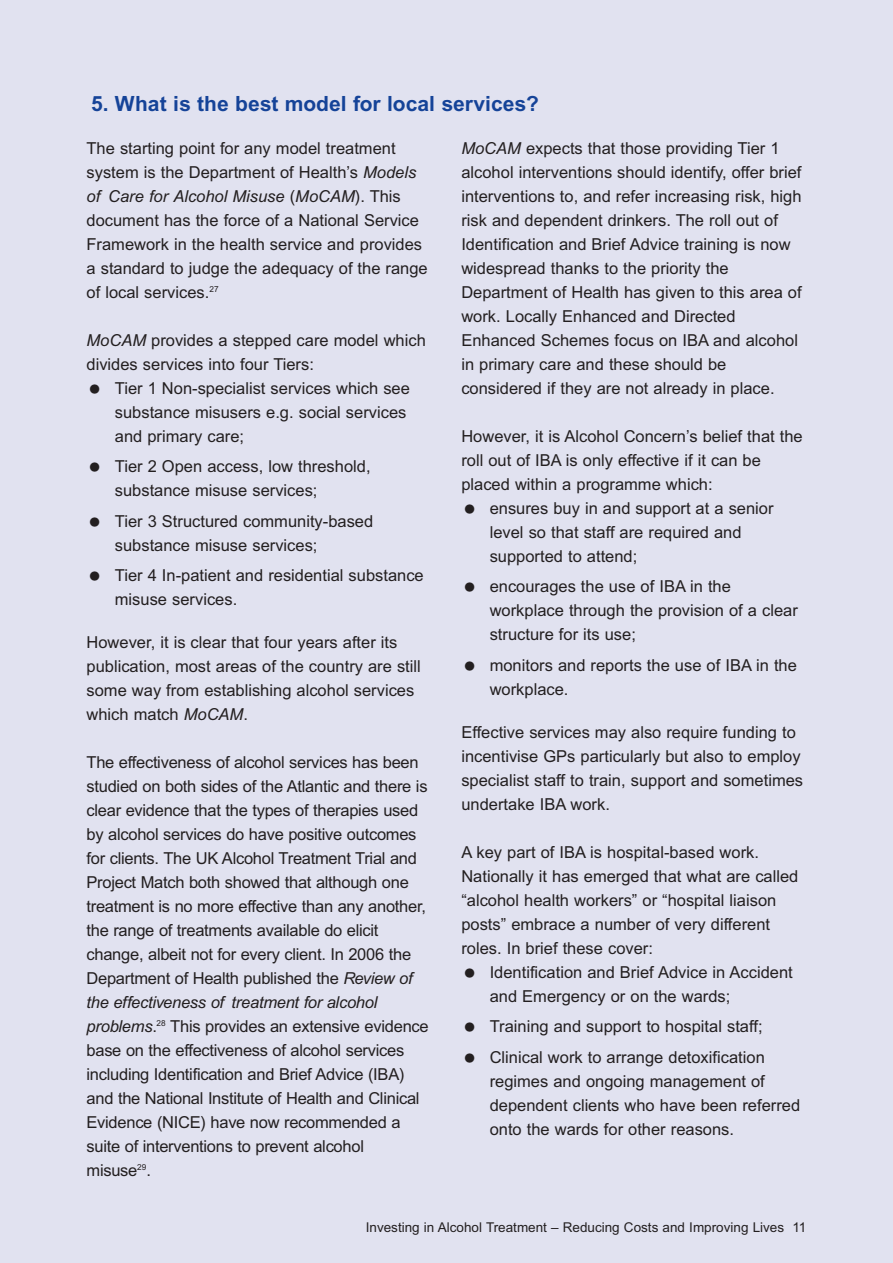
<style>
.page{position:relative;width:893px;height:1263px;background:#e1e2f0}
.page>*{position:absolute;margin:0;border:0;box-sizing:border-box;transform-origin:0 0}
.t1{font:700 21px "Arial SFMT";color:#154398}
.t2{font:16.5px/24px "Arial";color:#231f20}
.t3{font:italic 16.5px "Arial SFMT";letter-spacing:-.015em;color:#231f20}
.t4{font:13.5px "Arial";color:#231f20}
.s1{font-family:"Arial SFMT";font-style:italic}
.s2{font-family:"Arial";font-style:normal}
</style>
<div class="page">
<p class="t1" style="left:91px;top:96px;width:449px">5. What is the best model for local services?</p>
<p class="t2" style="left:87px;top:136px;width:331px">The starting point for any model treatment system is the Department of Health’s <span class="s1">Models</span></p>
<p class="t3" style="left:87px;top:190px;width:316px">of Care for Alcohol Misuse <span class="s2">(</span>MoCAM<span class="s2">). This</span></p>
<p class="t2" style="left:87px;top:208px;width:343px">document has the force of a National Service Framework in the health service and provides a standard to judge the adequacy of the range of local services.<sup>27</sup></p>
<p class="t2" style="left:87px;top:328px;width:341px"><span class="s1">MoCAM</span> provides a stepped care model which divides services into four Tiers:</p>
<p class="t2" style="left:115px;top:376px;width:297px">Tier 1 Non-specialist services which see substance misusers e.g. social services and primary care;</p>
<p class="t2" style="left:115px;top:455px;width:257px">Tier 2 Open access, low threshold, substance misuse services;</p>
<p class="t2" style="left:115px;top:509px;width:260px">Tier 3 Structured community-based substance misuse services;</p>
<p class="t2" style="left:115px;top:563px;width:310px">Tier 4 In-patient and residential substance misuse services.</p>
<p class="t2" style="left:87px;top:630px;width:336px">However, it is clear that four years after its publication, most areas of the country are still some way from establishing alcohol services which match <span class="s1">MoCAM</span>.</p>
<p class="t2" style="left:87px;top:750px;width:343px">The effectiveness of alcohol services has been studied on both sides of the Atlantic and there is clear evidence that the types of therapies used by alcohol services do have positive outcomes for clients. The UK Alcohol Treatment Trial and Project Match both showed that although one treatment is no more effective than any another, the range of treatments available do elicit change, albeit not for every client. In 2006 the Department of Health published the <span class="s1">Review of</span></p>
<p class="t3" style="left:87px;top:996px;width:292px">the effectiveness of treatment for alcohol</p>
<p class="t2" style="left:87px;top:1014px;width:344px"><span class="s1">problems</span>.<sup>28</sup> This provides an extensive evidence base on the effectiveness of alcohol services including Identification and Brief Advice (IBA) and the National Institute of Health and Clinical Evidence (NICE) have now recommended a suite of interventions to prevent alcohol misuse<sup>29</sup>.</p>
<p class="t2" style="left:461px;top:136px;width:342px"><span class="s1">MoCAM</span> expects that those providing Tier 1 alcohol interventions should identify, offer brief interventions to, and refer increasing risk, high risk and dependent drinkers. The roll out of Identification and Brief Advice training is now widespread thanks to the priority the Department of Health has given to this area of work. Locally Enhanced and Directed Enhanced Schemes focus on IBA and alcohol in primary care and these should be considered if they are not already in place.</p>
<p class="t2" style="left:461px;top:424px;width:343px">However, it is Alcohol Concern’s belief that the</p>
<p class="t2" style="left:461px;top:448px;width:301px">roll out of IBA is only effective if it can be</p>
<p class="t2" style="left:461px;top:472px;width:253px">placed within a programme which:</p>
<p class="t2" style="left:490px;top:496px;width:285px">ensures buy in and support at a senior</p>
<p class="t2" style="left:490px;top:520px;width:253px">level so that staff are required and</p>
<p class="t2" style="left:490px;top:544px;width:149px">supported to attend;</p>
<p class="t2" style="left:490px;top:575px;width:310px">encourages the use of IBA in the workplace through the provision of a clear structure for its use;</p>
<p class="t2" style="left:490px;top:653px;width:309px">monitors and reports the use of IBA in the workplace.</p>
<p class="t2" style="left:461px;top:720px;width:343px">Effective services may also require funding to incentivise GPs particularly but also to employ specialist staff to train, support and sometimes undertake IBA work.</p>
<p class="t2" style="left:461px;top:840px;width:339px">A key part of IBA is hospital-based work.<br>Nationally it has emerged that what are called “alcohol health workers” or “hospital liaison posts” embrace a number of very different roles. In brief these cover:</p>
<p class="t2" style="left:490px;top:960px;width:305px">Identification and Brief Advice in Accident and Emergency or on the wards;</p>
<p class="t2" style="left:490px;top:1011px;width:277px;line-height:30.5px">Training and support to hospital staff;<br>Clinical work to arrange detoxification</p>
<p class="t2" style="left:490px;top:1069px;width:312px">regimes and ongoing management of dependent clients who have been referred onto the wards for other reasons.</p>
<p class="t4" style="left:366px;top:1219px;width:442px">Investing in Alcohol Treatment – Reducing Costs and Improving Lives 11</p>
</div>
